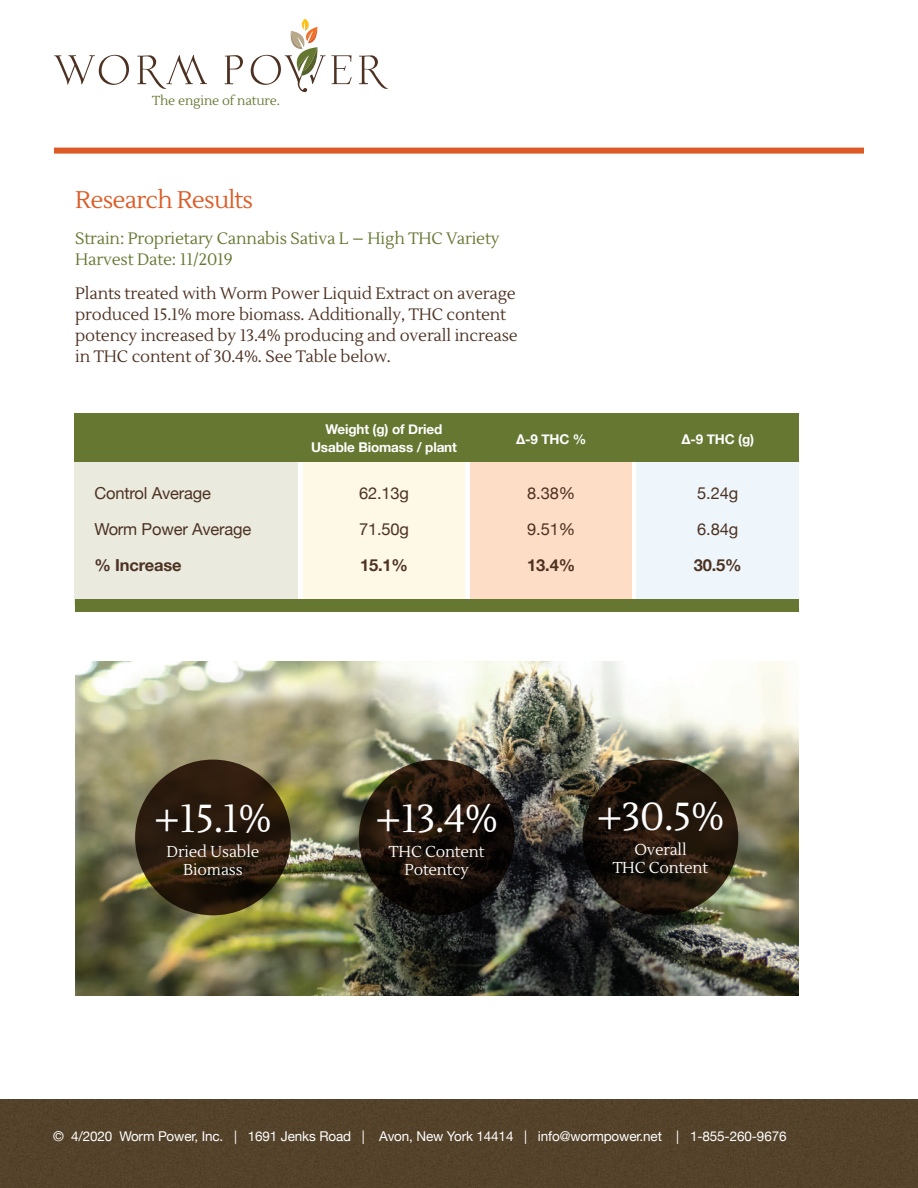
<style>
.page{position:relative;width:918px;height:1188px;background:#fff}
.page>*{position:absolute;margin:0;border:0;box-sizing:border-box;transform-origin:0 0}
.t1{font:39px "Lustria";color:#fff}
.t2{font:24px "Lustria";letter-spacing:-.03em;color:#dd5b26}
.t3{font:16.5px/21px "Lustria";letter-spacing:-.01em;color:#4d3222}
.t4{font:16.5px/21px "Lustria";letter-spacing:-.01em;color:#657731}
.t5{font:16.5px/36px "Helvetica Neue";letter-spacing:-.01em;color:#4d3222}
.t6{font:700 16.5px "Helvetica Neue";letter-spacing:-.01em;color:#4d3222}
.t7{font:15.75px/18px "Lustria";letter-spacing:-.01em;color:#fff;text-align:center}
.t8{font:13.5px "Helvetica Neue";letter-spacing:-.01em;color:#fff}
.t9{font:700 13.5px/18px "Helvetica Neue";letter-spacing:-.01em;color:#fff;text-align:center}
.t10{font:13.05px "Lustria";letter-spacing:-.01em;color:#657731}
</style>
<div class="page">
<div style="left:303px;top:462px;width:162px;height:144px;background:#fef8e6"></div>
<div style="left:470px;top:462px;width:162px;height:143px;background:#fdddc6"></div>
<div style="left:74px;top:452px;width:224px;height:154px;background:#eaeadf"></div>
<div style="left:0;top:1100px;width:918px;height:88px;background:#54422b"></div>
<div style="left:54px;top:148px;width:810px;height:6px;background:#dd5926"></div>
<svg style="left:54px;top:55px;width:75px;height:30px"></svg>
<svg style="left:137px;top:55px;width:70px;height:34px"></svg>
<svg style="left:359px;top:55px;width:29px;height:34px"></svg>
<svg style="left:225px;top:55px;width:18px;height:29px"></svg>
<svg style="left:251px;top:19px;width:101px;height:73px"></svg>
<div style="left:637px;top:462px;width:162px;height:143px;background:#eef6fb"></div>
<div style="left:74px;top:413px;width:725px;height:49px;background:#657731"></div>
<div style="left:75px;top:600px;width:724px;height:12px;background:#657731"></div>
<img style="left:75px;top:662px;width:724px;height:334px">
<svg style="left:359px;top:760px;width:156px;height:155px;background:#1c110a"></svg>
<svg style="left:583px;top:760px;width:155px;height:155px;background:#20150b"></svg>
<svg style="left:135px;top:760px;width:156px;height:155px;background:#291a0c"></svg>
<p class="t10" style="left:152px;top:94px;width:129px">The engine of nature.</p>
<h2 class="t2" style="left:75px;top:189px;width:180px">Research Results</h2>
<p class="t4" style="left:75px;top:228px;width:426px">Strain: Proprietary Cannabis Sativa L – High THC Variety<br>Harvest Date: 11/2019</p>
<p class="t3" style="left:75px;top:285px;width:444px">Plants treated with Worm Power Liquid Extract on average produced 15.1% more biomass. Additionally, THC content potency increased by 13.4% producing and overall increase in THC content of 30.4%. See Table below.</p>
<p class="t5" style="left:94px;top:476px;width:158px">Control Average<br>Worm Power Average</p>
<p class="t6" style="left:94px;top:559px;width:89px">% Increase</p>
<p class="t9" style="left:311px;top:421px;width:147px">Weight (g) of Dried<br>Usable Biomass / plant</p>
<p class="t9" style="left:516px;top:431px;width:72px">Δ-9 THC %</p>
<p class="t9" style="left:681px;top:431px;width:74px">Δ-9 THC (g)</p>
<p class="t5" style="left:359px;top:476px;width:51px">62.13g<br>71.50g</p>
<p class="t6" style="left:360px;top:559px;width:49px">15.1%</p>
<p class="t5" style="left:527px;top:476px;width:49px">8.38%<br>9.51%</p>
<p class="t6" style="left:527px;top:559px;width:49px">13.4%</p>
<p class="t5" style="left:697px;top:476px;width:42px">5.24g<br>6.84g</p>
<p class="t6" style="left:694px;top:559px;width:49px">30.5%</p>
<h1 class="t1" style="left:154px;top:801px;width:120px">+15.1%</h1>
<p class="t7" style="left:167px;top:843px;width:94px">Dried Usable<br>Biomass</p>
<h1 class="t1" style="left:375px;top:795px;width:124px">+13.4%</h1>
<p class="t7" style="left:389px;top:844px;width:97px">THC Content<br>Potentcy</p>
<h1 class="t1" style="left:596px;top:793px;width:130px">+30.5%</h1>
<p class="t7" style="left:613px;top:842px;width:97px">Overall<br>THC Content</p>
<p class="t8" style="left:53px;top:1130px;width:735px">© 4/2020 Worm Power, Inc. | 1691 Jenks Road | Avon, New York 14414 | info@wormpower.net | 1-855-260-9676</p>
</div>
